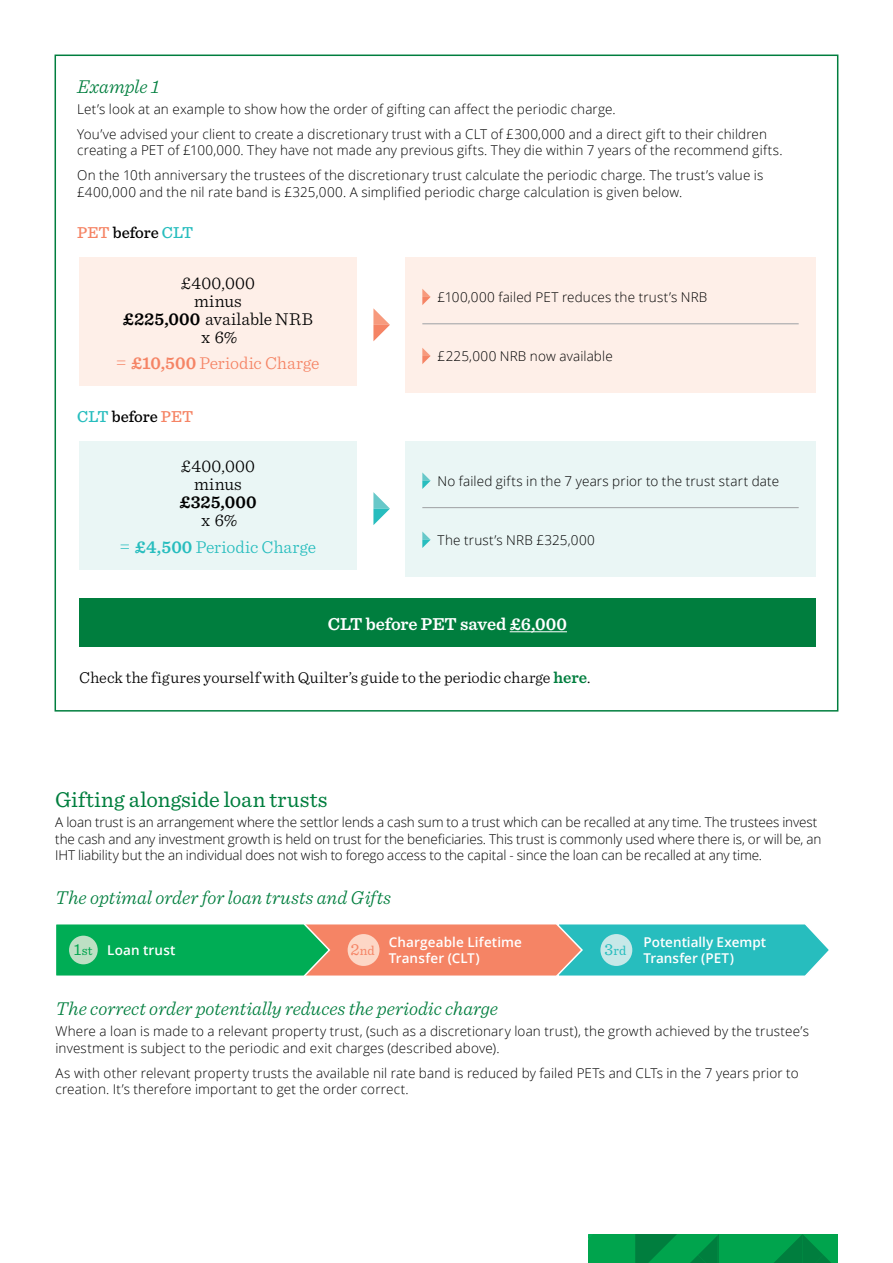
<style>
.page{position:relative;width:893px;height:1263px;background:#fff}
.page>*{position:absolute;margin:0;border:0;box-sizing:border-box;transform-origin:0 0}
.t1{font:22.5px "Sentinel";letter-spacing:.005em;color:#007e3e}
.t2{font:italic 300 19.5px "Sentinel";color:#007e3e}
.t3{font:300 18px/18px "Sentinel";letter-spacing:.015em;color:#000;text-align:center}
.t4{font:300 18px/26.5px "Sentinel";color:#27bdbe;text-align:center}
.t5{font:600 18px "Sentinel";letter-spacing:-.005em;color:#fff}
.t6{font:300 18px "Sentinel";color:#f58465}
.t7{font:600 18px "Sentinel";color:#000}
.t8{font:300 16.5px "Sentinel";letter-spacing:.005em;color:#000}
.t9{font:500 16.5px "Sentinel";letter-spacing:-.005em;color:#000}
.t10{font:300 13.5px/25px "Open Sans";letter-spacing:.01em;color:#000}
.t11{font:300 13.5px/16.5px "Open Sans";letter-spacing:-.01em;color:#000}
.t12{font:600 13.5px/16.5px "Open Sans";letter-spacing:.01em;color:#fff}
.t13{font:13.5px "Sentinel";color:#f58465}
.t14{font:13.5px "Sentinel";color:#27bdbe}
.s1{color:#f58465}
.s2{color:#27bdbe}
.s3{font-weight:600}
.s4{font-family:"Open Sans"}
.s5{color:#000}
.s6{font-weight:600;color:#007e3e}
.s7{font-family:"Sentinel";font-weight:400;font-size:16.8px;color:#00a44d}
.s8{font-family:"Sentinel";font-weight:400;color:#00a44d}
.s9{font-size:16.8px}
</style>
<div class="page">
<svg style="left:589px;top:1234px;width:249px;height:29px;background:#009948"></svg>
<div style="left:79px;top:257px;width:278px;height:129px;background:#feefe8"></div>
<div style="left:79px;top:441px;width:278px;height:129px;background:#eaf6f5"></div>
<div style="left:405px;top:257px;width:411px;height:135px;background:#feefe8"></div>
<hr style="left:422px;top:323px;width:377px;height:1px;background:#a7a9ac">
<svg style="left:422px;top:289px;width:9px;height:16px"></svg>
<svg style="left:422px;top:348px;width:9px;height:16px"></svg>
<div style="left:405px;top:441px;width:411px;height:135px;background:#eaf6f5"></div>
<hr style="left:422px;top:507px;width:377px;height:1px;background:#a7a9ac">
<svg style="left:422px;top:472px;width:9px;height:17px"></svg>
<svg style="left:422px;top:531px;width:9px;height:17px"></svg>
<svg style="left:373px;top:308px;width:17px;height:33px"></svg>
<svg style="left:373px;top:492px;width:17px;height:33px"></svg>
<div style="left:79px;top:598px;width:737px;height:49px;background:#007e3e"></div>
<hr style="left:510px;top:631px;width:57px;height:1px;background:#fff">
<svg style="left:56px;top:924px;width:773px;height:52px;background:#64a881"></svg>
<div style="left:348px;top:934px;width:31px;height:32px;background:#fdd7c6;border-radius:50%"></div>
<div style="left:600px;top:934px;width:32px;height:32px;background:#c7e8e8;border-radius:50%"></div>
<div style="left:69px;top:936px;width:29px;height:28px;background:#bde0c4;border-radius:50%"></div>
<h2 class="t2" style="left:77px;top:72px;width:84px">Example 1</h2>
<p class="t10" style="left:77px;top:96px;width:691px">Let’s look at an example to show how the order of gifting can affect the periodic charge.<br>You’ve advised your client to create a discretionary trust with a CLT of £300,000 and a direct gift to their children</p>
<p class="t10" style="left:77px;top:137px;width:707px">creating a PET of £100,000. They have not made any previous gifts. They die within 7 years of the recommend gifts.<br>On the 10th anniversary the trustees of the discretionary trust calculate the periodic charge. The trust’s value is</p>
<p class="t10" style="left:77px;top:179px;width:606px">£400,000 and the nil rate band is £325,000. A simplified periodic charge calculation is given below.</p>
<p class="t9" style="left:77px;top:220px;width:118px"><span class="s1">PET</span> before <span class="s2">CLT</span></p>
<h3 class="t3" style="left:123px;top:272px;width:191px">£400,000<br>minus<br><span class="s3">£225,000</span> available NRB x 6%</h3>
<h3 class="t6" style="left:116px;top:350px;width:205px"><span class="s4">=</span> <span class="s3">£10,500</span> Periodic Charge</h3>
<p class="t9" style="left:77px;top:403px;width:118px"><span class="s2">CLT</span> before <span class="s1">PET</span></p>
<h3 class="t3" style="left:181px;top:456px;width:76px">£400,000 minus</h3>
<h3 class="t7" style="left:179px;top:488px;width:79px">£325,000</h3>
<h3 class="t4" style="left:120px;top:506px;width:198px"><span class="s5">x 6%<br></span><span class="s4">=</span> <span class="s3">£4,500</span> Periodic Charge</h3>
<p class="t10" style="left:438px;top:284px;width:271px">£100,000 failed PET reduces the trust’s NRB</p>
<p class="t10" style="left:438px;top:343px;width:177px">£225,000 NRB now available</p>
<p class="t10" style="left:438px;top:468px;width:343px">No failed gifts in the 7 years prior to the trust start date</p>
<p class="t10" style="left:438px;top:527px;width:159px">The trust’s NRB £325,000</p>
<h3 class="t5" style="left:328px;top:610px;width:241px">CLT before PET saved £6,000</h3>
<p class="t8" style="left:79px;top:665px;width:513px">Check the figures yourself with Quilter’s guide to the periodic charge <span class="s6">here</span>.</p>
<h1 class="t1" style="left:55px;top:782px;width:274px">Gifting alongside loan trusts</h1>
<p class="t11" style="left:55px;top:814px;width:768px">A loan trust is an arrangement where the settlor lends a cash sum to a trust which can be recalled at any time. The trustees invest the cash and any investment growth is held on trust for the beneficiaries. This trust is commonly used where there is, or will be, an<br>IHT liability but the an individual does not wish to forego access to the capital - since the loan can be recalled at any time.</p>
<h2 class="t2" style="left:55px;top:883px;width:337px">The optimal order for loan trusts and Gifts</h2>
<p class="t12" style="left:389px;top:933px;width:135px">Chargeable Lifetime<br>Transfer (CLT)</p>
<p class="t12" style="left:74px;top:942px;width:103px"><span class="s7">1</span><span class="s8">st</span> Loan trust</p>
<p class="t13" style="left:351px;top:940px;width:26px"><span class="s9">2</span>nd</p>
<p class="t14" style="left:605px;top:940px;width:23px"><span class="s9">3</span>rd</p>
<p class="t12" style="left:644px;top:933px;width:124px">Potentially Exempt<br>Transfer (PET)</p>
<h2 class="t2" style="left:55px;top:994px;width:444px">The correct order potentially reduces the periodic charge</h2>
<p class="t10" style="left:55px;top:1023px;width:755px;line-height:16.5px">Where a loan is made to a relevant property trust, (such as a discretionary loan trust), the growth achieved by the trustee’s investment is subject to the periodic and exit charges (described above).</p>
<p class="t10" style="left:55px;top:1064px;width:745px;line-height:16.5px">As with other relevant property trusts the available nil rate band is reduced by failed PETs and CLTs in the 7 years prior to creation. It’s therefore important to get the order correct.</p>
</div>
